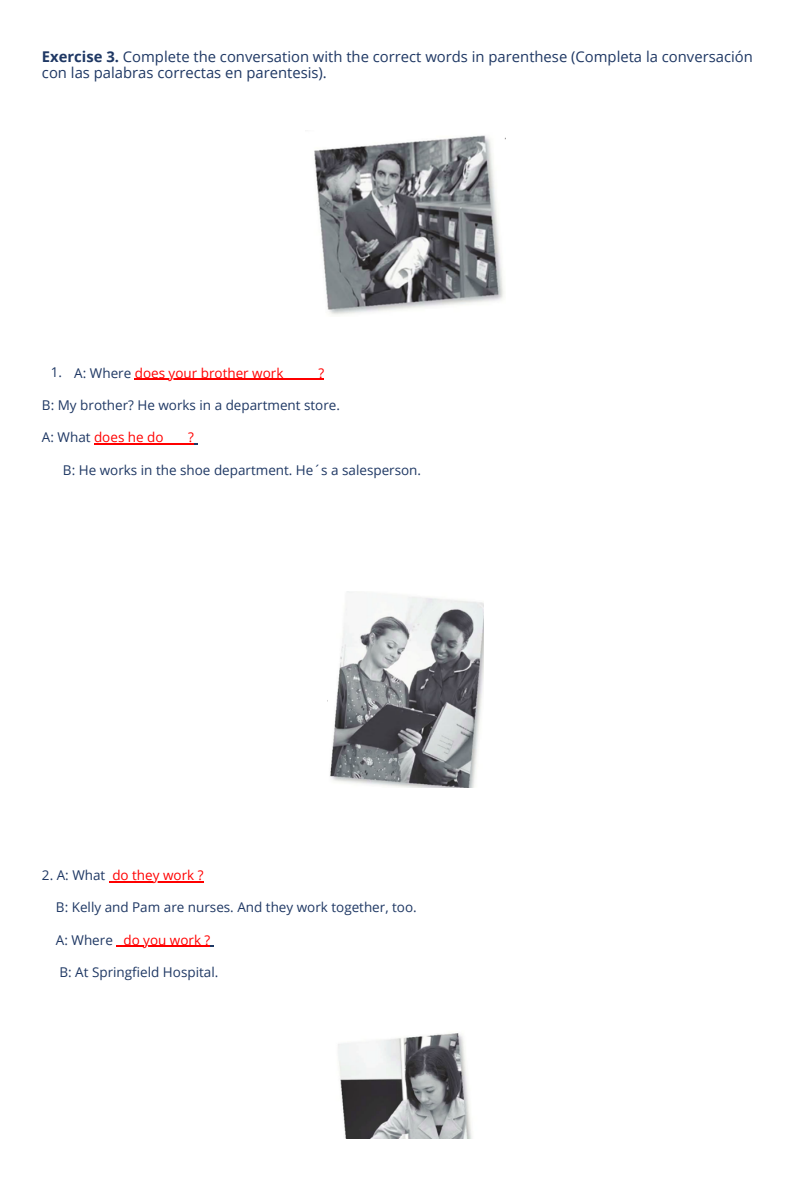
<style>
.page{position:relative;width:810px;height:1181px;background:#fff}
.page>*{position:absolute;margin:0;border:0;box-sizing:border-box;transform-origin:0 0}
.t1{font:14.85px/16.2px "Open Sans";color:#1f3864}
.t2{font:13.5px "Open Sans";color:#1f3864}
.t3{font:13.5px "Open Sans";color:#f00}
.s1{font-weight:700}
.s2{color:#1f3864}
</style>
<div class="page">
<hr style="left:94px;top:443px;width:100px;height:1px;background:#f00">
<hr style="left:109px;top:881px;width:95px;height:1px;background:#f00">
<hr style="left:116px;top:945px;width:94px;height:1px;background:#f00">
<img style="left:314px;top:135px;width:192px;height:180px">
<hr style="left:135px;top:378px;width:189px;height:1px;background:#f00">
<img style="left:330px;top:592px;width:154px;height:195px">
<img style="left:338px;top:1033px;width:134px;height:105px">
<p class="t1" style="left:42px;top:48px;width:712px"><span class="s1">Exercise 3.</span> Complete the conversation with the correct words in parenthese (Completa la conversación con las palabras correctas en parentesis).</p>
<p class="t3" style="left:51px;top:363px;width:234px"><span class="s2">1. A: Where</span> does your brother work</p>
<p class="t3" style="left:318px;top:363px;width:7px">?</p>
<p class="t2" style="left:42px;top:395px;width:300px">B: My brother? He works in a department store.</p>
<p class="t3" style="left:42px;top:428px;width:123px"><span class="s2">A: What</span> does he do</p>
<p class="t3" style="left:188px;top:428px;width:7px">?</p>
<p class="t2" style="left:63px;top:460px;width:360px">B: He works in the shoe department. He´s a salesperson.</p>
<p class="t3" style="left:42px;top:865px;width:163px"><span class="s2">2. A: What</span> do they work ?</p>
<p class="t2" style="left:56px;top:898px;width:362px">B: Kelly and Pam are nurses. And they work together, too.</p>
<p class="t3" style="left:56px;top:930px;width:156px"><span class="s2">A: Where</span> do you work ?</p>
<p class="t2" style="left:59px;top:962px;width:160px">B: At Springfield Hospital.</p>
</div>
